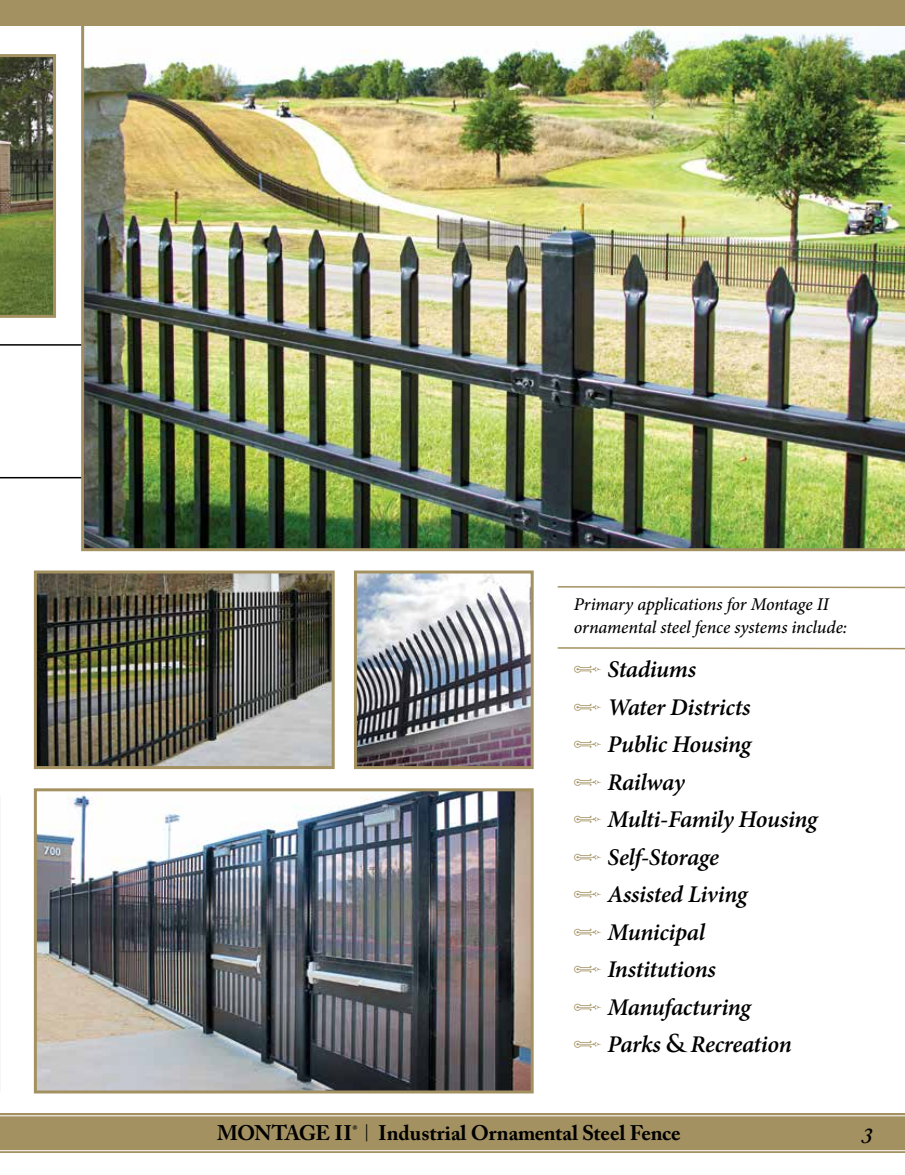
<style>
.page{position:relative;width:905px;height:1175px;background:#fff}
.page>*{position:absolute;margin:0;border:0;box-sizing:border-box;transform-origin:0 0}
.t1{font:31.5px/37.5px "Woodtype Ornaments Std";color:#a39161;text-align:justify}
.t2{font:italic 600 24px/37.5px "Minion Pro";letter-spacing:-.02em;color:#000}
.t3{font:italic 600 22.5px "Adobe Caslon Pro";color:#000}
.t4{font:700 21px "Adobe Caslon Pro";color:#000}
.t5{font:italic 500 18px/22.5px "Minion Pro";letter-spacing:-.01em;color:#000}
.s1{font-family:"Trajan Pro";font-weight:700;font-style:normal}
.s2{font-weight:400;font-size:16.8px}
</style>
<div class="page">
<svg style="left:0;top:476px;width:81px;height:3px"></svg>
<svg style="left:557px;top:647px;width:347px;height:3px"></svg>
<svg style="left:557px;top:586px;width:347px;height:3px"></svg>
<img style="left:81px;top:26px;width:823px;height:525px">
<img style="left:0;top:54px;width:56px;height:264px">
<img style="left:38px;top:792px;width:491px;height:297px">
<div style="left:34px;top:788px;width:499px;height:305px;border:3px solid #a39161"></div>
<img style="left:38px;top:574px;width:293px;height:191px">
<div style="left:34px;top:570px;width:301px;height:199px;border:3px solid #a39161"></div>
<img style="left:358px;top:574px;width:171px;height:191px">
<div style="left:354px;top:570px;width:179px;height:199px;border:3px solid #a39161"></div>
<div style="left:0;top:0;width:904px;height:26px;background:#a39161"></div>
<div style="left:0;top:1113px;width:904px;height:40px;background:linear-gradient(to right,#b5a781,#b5a781)"></div>
<svg style="left:0;top:1115px;width:904px;height:36px;background:#a79668"></svg>
<p class="t5" style="left:573px;top:593px;width:275px">Primary applications for Montage II ornamental steel fence systems include:</p>
<p class="t2" style="left:607px;top:650px;width:211px">Stadiums<br>Water Districts<br>Public Housing<br>Railway<br>Multi-Family Housing<br>Self-Storage<br>Assisted Living<br>Municipal<br>Institutions<br>Manufacturing<br>Parks <span class="s1">&amp;</span> Recreation</p>
<h1 class="t1" style="left:573px;top:655px;width:30px">• • • • • • • • • • •</h1>
<p class="t4" style="left:217px;top:1120px;width:465px">MONTAGE II<sup>®</sup> <span class="s2">|</span> Industrial Ornamental Steel Fence</p>
<p class="t3" style="left:861px;top:1121px;width:13px">3</p>
</div>
